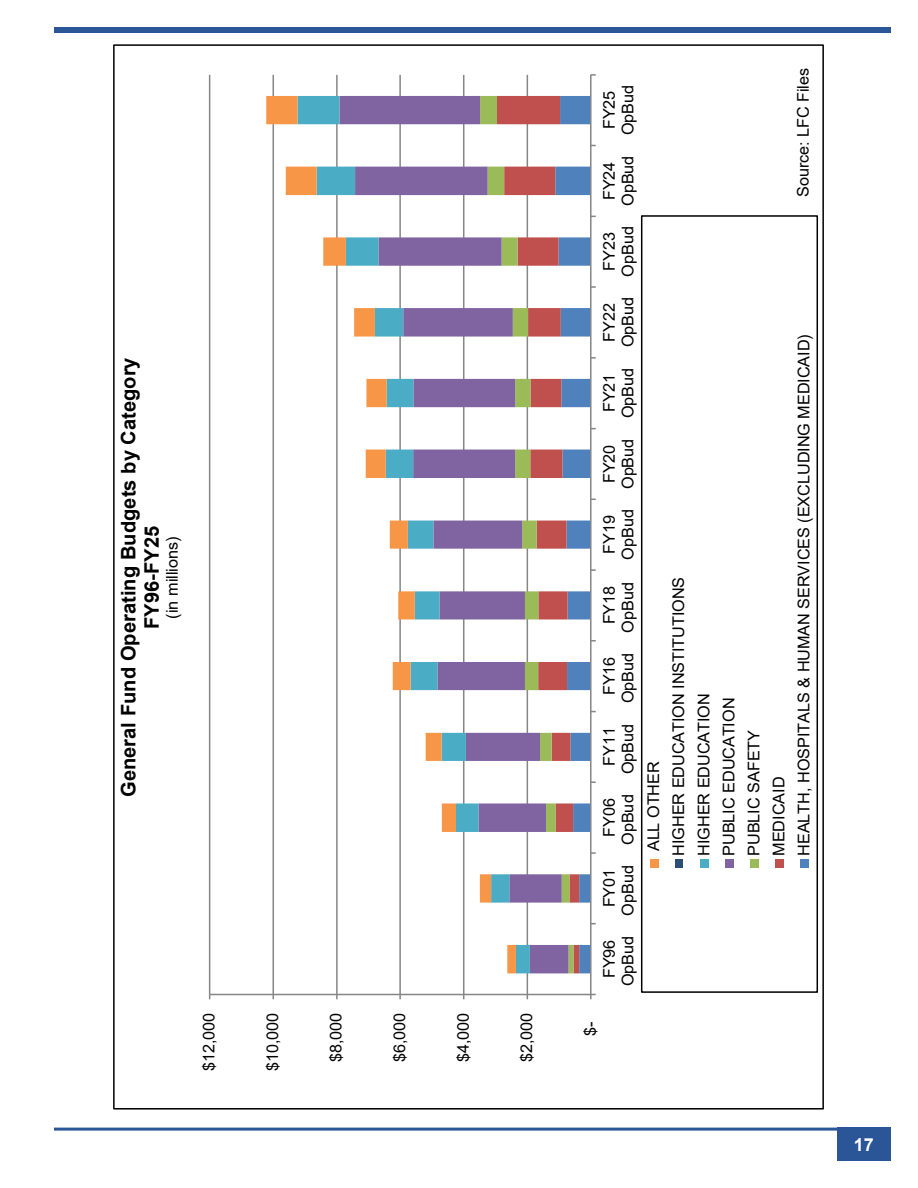
<style>
.page{position:relative;width:918px;height:1188px;background:#fff}
.page>*{position:absolute;margin:0;border:0;box-sizing:border-box;transform-origin:0 0}
.t1{font:700 19.95px/23.1px "Arial";letter-spacing:.005em;color:#000;text-align:center}
.t2{font:700 18px "Arial";color:#fff}
.t3{font:16.2px/18.6px "Arial";letter-spacing:-.005em;color:#000;text-align:center}
</style>
<div class="page">
<div style="left:837px;top:1128px;width:54px;height:33px;background:#2a5698"></div>
<hr style="left:54px;top:1128px;width:837px;height:3px;background:#2a5698">
<div style="left:54px;top:27px;width:837px;height:6px;background:#2a5698"></div>
<hr style="left:527px;top:75px;width:1px;height:920px;background:#868686">
<hr style="left:463px;top:75px;width:1px;height:920px;background:#868686">
<hr style="left:399px;top:75px;width:2px;height:920px;background:#868686">
<hr style="left:336px;top:75px;width:2px;height:920px;background:#868686">
<hr style="left:273px;top:75px;width:1px;height:920px;background:#868686">
<hr style="left:209px;top:75px;width:1px;height:920px;background:#868686">
<svg style="left:530px;top:96px;width:25px;height:877px"></svg>
<svg style="left:516px;top:96px;width:14px;height:877px"></svg>
<svg style="left:266px;top:96px;width:250px;height:877px"></svg>
<hr style="left:210px;top:994px;width:381px;height:1px;background:#868686">
<hr style="left:590px;top:75px;width:2px;height:920px;background:#868686">
<svg style="left:590px;top:994px;width:6px;height:5px"></svg>
<svg style="left:555px;top:96px;width:41px;height:877px"></svg>
<div style="left:641px;top:215px;width:177px;height:778px;border:2px solid #000"></div>
<div style="left:650px;top:859px;width:8px;height:8px;background:#f79646"></div>
<div style="left:675px;top:859px;width:8px;height:8px;background:#2c4d75"></div>
<div style="left:700px;top:859px;width:8px;height:8px;background:#4bacc6"></div>
<div style="left:725px;top:859px;width:8px;height:8px;background:#8064a2"></div>
<div style="left:751px;top:859px;width:8px;height:8px;background:#9bbb59"></div>
<div style="left:776px;top:859px;width:8px;height:8px;background:#c0504d"></div>
<div style="left:801px;top:859px;width:8px;height:8px;background:#4f81bd"></div>
<p class="t1" style="left:117px;top:797px;width:441px;rotate:-90deg">General Fund Operating Budgets by Category<br>FY96-FY25</p>
<p class="t3" style="left:163px;top:619px;width:84px;rotate:-90deg">(in millions)</p>
<p class="t3" style="left:200px;top:1071px;width:60px;rotate:-90deg">$12,000</p>
<p class="t3" style="left:263px;top:1071px;width:60px;rotate:-90deg">$10,000</p>
<p class="t3" style="left:327px;top:1062px;width:51px;rotate:-90deg">$8,000</p>
<p class="t3" style="left:390px;top:1062px;width:51px;rotate:-90deg">$6,000</p>
<p class="t3" style="left:454px;top:1062px;width:51px;rotate:-90deg">$4,000</p>
<p class="t3" style="left:517px;top:1062px;width:51px;rotate:-90deg">$2,000</p>
<p class="t3" style="left:600px;top:135px;width:52px;rotate:-90deg">FY25<br>OpBud</p>
<p class="t3" style="left:600px;top:206px;width:52px;rotate:-90deg">FY24<br>OpBud</p>
<p class="t3" style="left:600px;top:277px;width:52px;rotate:-90deg">FY23<br>OpBud</p>
<p class="t3" style="left:600px;top:347px;width:52px;rotate:-90deg">FY22<br>OpBud</p>
<p class="t3" style="left:600px;top:418px;width:52px;rotate:-90deg">FY21<br>OpBud</p>
<p class="t3" style="left:600px;top:489px;width:52px;rotate:-90deg">FY20<br>OpBud</p>
<p class="t3" style="left:600px;top:560px;width:52px;rotate:-90deg">FY19<br>OpBud</p>
<p class="t3" style="left:600px;top:633px;width:52px;rotate:-90deg">FY18<br>OpBud</p>
<p class="t3" style="left:600px;top:703px;width:52px;rotate:-90deg">FY16<br>OpBud</p>
<p class="t3" style="left:600px;top:774px;width:52px;rotate:-90deg">FY11<br>OpBud</p>
<p class="t3" style="left:600px;top:845px;width:52px;rotate:-90deg">FY06<br>OpBud</p>
<p class="t3" style="left:600px;top:916px;width:52px;rotate:-90deg">FY01<br>OpBud</p>
<p class="t3" style="left:600px;top:986px;width:52px;rotate:-90deg">FY96<br>OpBud</p>
<p class="t3" style="left:794px;top:197px;width:131px;rotate:-90deg">Source: LFC Files</p>
<p class="t3" style="left:641px;top:856px;width:523px;line-height:25px;text-align:left;rotate:-90deg">ALL OTHER<br>HIGHER EDUCATION INSTITUTIONS<br>HIGHER EDUCATION<br>PUBLIC EDUCATION<br>PUBLIC SAFETY<br>MEDICAID<br>HEALTH, HOSPITALS &amp; HUMAN SERVICES (EXCLUDING MEDICAID)</p>
<p class="t3" style="left:581px;top:1036px;width:16px;rotate:-90deg">$-</p>
<p class="t2" style="left:854px;top:1132px;width:22px">17</p>
</div>
